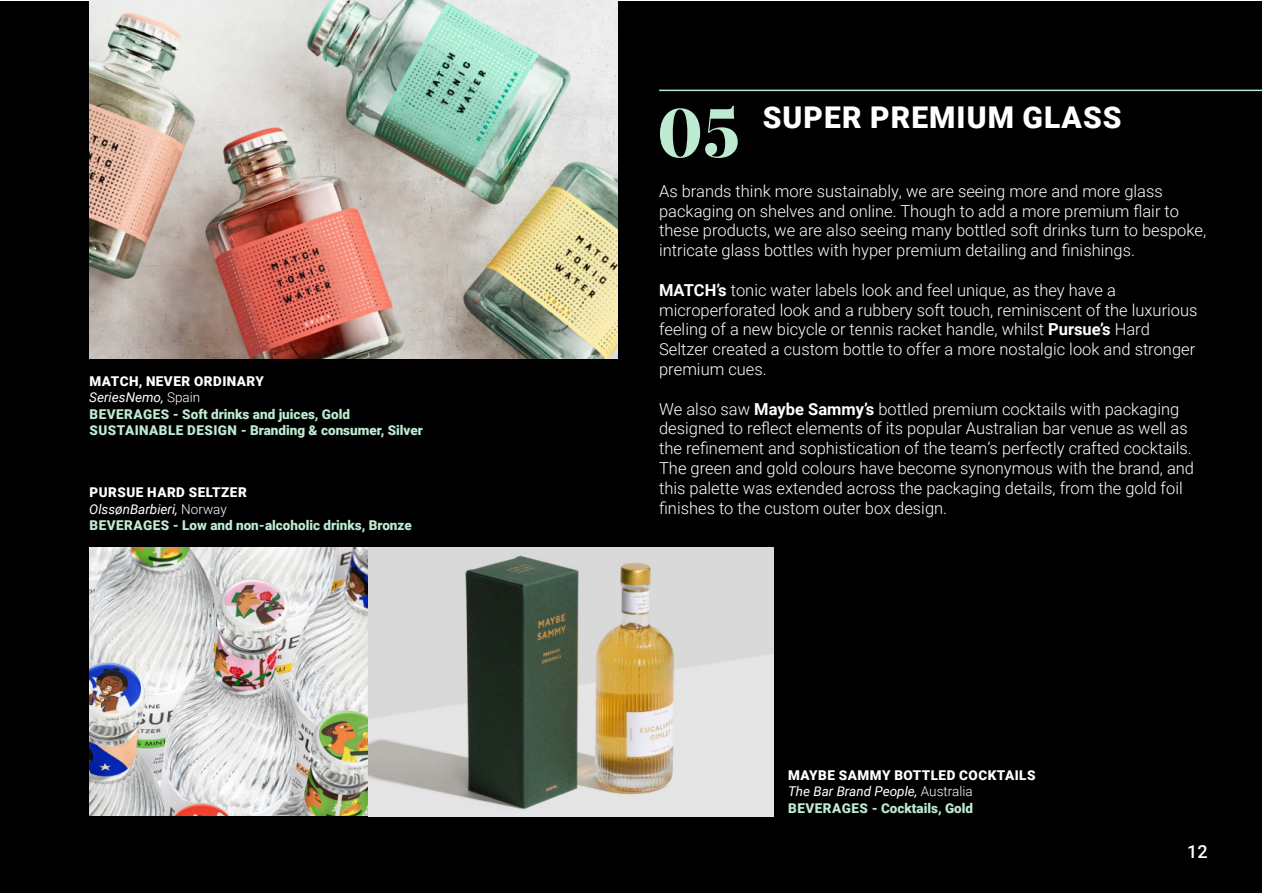
<style>
.page{position:relative;width:1263px;height:893px;background:#fff}
.page>*{position:absolute;margin:0;border:0;box-sizing:border-box;transform-origin:0 0}
.t1{font:900 67.5px "Playfair Display";color:#bdebd1}
.t2{font:900 30px "Roboto";letter-spacing:.035em;color:#fff}
.t3{font:500 18px "Roboto";color:#fff}
.t4{font:300 16.5px/19.8px "Roboto";color:#fff}
.t5{font:900 13.5px/16.5px "Roboto";color:#bdebd1}
.t6{font:900 13.5px/16.5px "Roboto";letter-spacing:.035em;color:#fff}
.s1{color:#fff}
.s2{font-weight:400;font-style:italic;color:#fff}
.s3{font-weight:300;color:#fff}
.s4{font-weight:700}
.s5{font-weight:400;font-style:italic}
.s6{font-weight:300}
.s7{color:#bdebd1}
</style>
<div class="page">
<div style="left:1px;top:1px;width:1261px;height:891px;background:#000"></div>
<img style="left:89px;top:547px;width:280px;height:269px">
<img style="left:89px;top:0;width:528px;height:359px">
<hr style="left:659px;top:90px;width:604px;height:1px;background:#bdebd1">
<img style="left:369px;top:547px;width:405px;height:269px">
<p class="t5" style="left:89px;top:374px;width:335px"><span class="s1">MATCH, NEVER ORDINARY<br></span><span class="s2">SeriesNemo,</span> <span class="s3">Spain<br></span>BEVERAGES - Soft drinks and juices, Gold<br>SUSTAINABLE DESIGN - Branding &amp; consumer, Silver</p>
<p class="t5" style="left:89px;top:485px;width:324px"><span class="s1">PURSUE HARD SELTZER<br></span><span class="s2">OlssønBarbieri,</span> <span class="s3">Norway<br></span>BEVERAGES - Low and non-alcoholic drinks, Bronze</p>
<h1 class="t1" style="left:657px;top:78px;width:84px">05</h1>
<h2 class="t2" style="left:763px;top:105px;width:360px">SUPER PREMIUM GLASS</h2>
<p class="t4" style="left:659px;top:180px;width:549px">As brands think more sustainably, we are seeing more and more glass packaging on shelves and online. Though to add a more premium flair to these products, we are also seeing many bottled soft drinks turn to bespoke, intricate glass bottles with hyper premium detailing and finishings.</p>
<p class="t4" style="left:659px;top:279px;width:540px"><span class="s4">MATCH’s</span> tonic water labels look and feel unique, as they have a microperforated look and a rubbery soft touch, reminiscent of the luxurious feeling of a new bicycle or tennis racket handle, whilst <span class="s4">Pursue’s</span> Hard Seltzer created a custom bottle to offer a more nostalgic look and stronger premium cues.</p>
<p class="t4" style="left:659px;top:398px;width:536px">We also saw <span class="s4">Maybe Sammy’s</span> bottled premium cocktails with packaging designed to reflect elements of its popular Australian bar venue as well as the refinement and sophistication of the team’s perfectly crafted cocktails.<br>The green and gold colours have become synonymous with the brand, and this palette was extended across the packaging details, from the gold foil finishes to the custom outer box design.</p>
<p class="t6" style="left:788px;top:767px;width:249px">MAYBE SAMMY BOTTLED COCKTAILS<br><span class="s5">The Bar Brand People,</span> <span class="s6">Australia<br></span><span class="s7">BEVERAGES - Cocktails, Gold</span></p>
<p class="t3" style="left:1187px;top:841px;width:22px">12</p>
</div>
